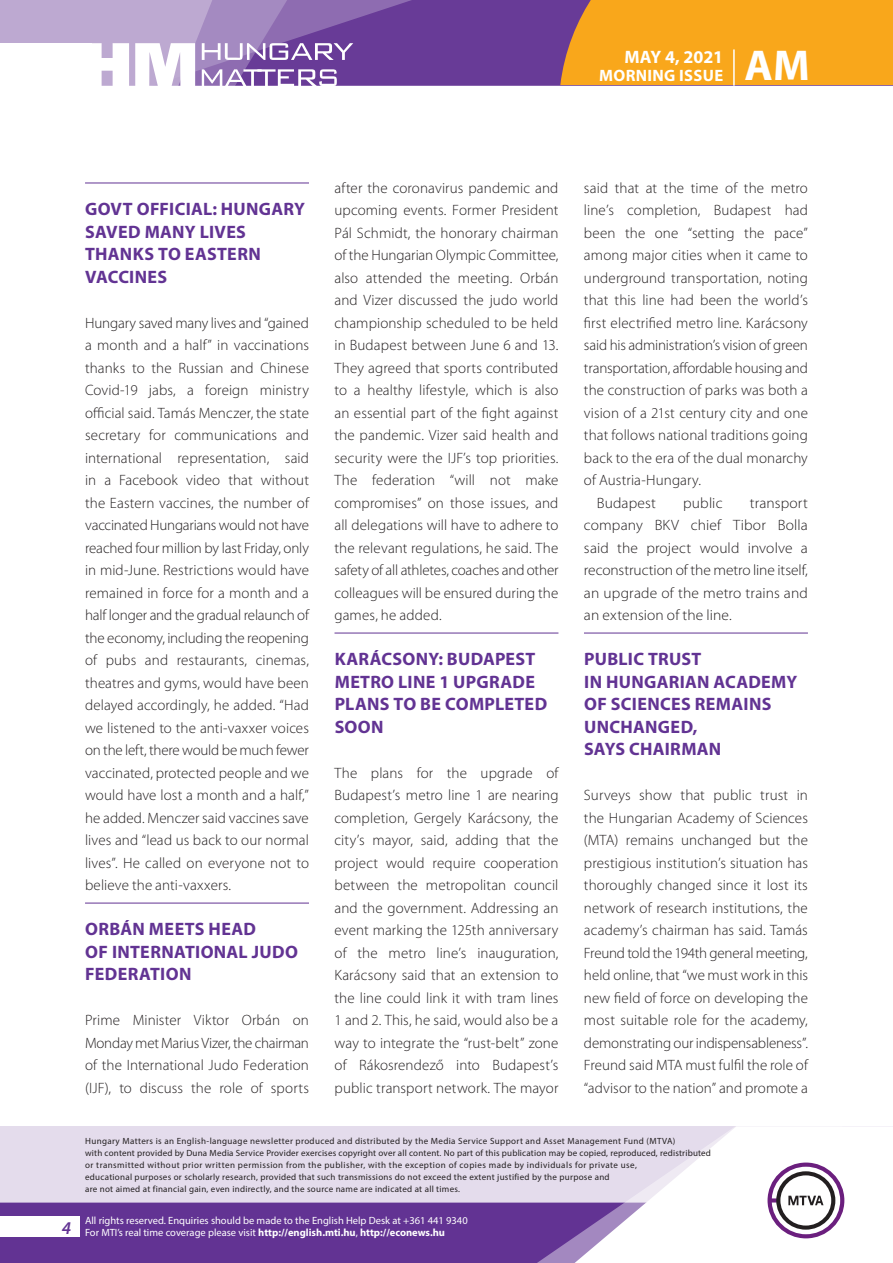
<style>
.page{position:relative;width:893px;height:1263px;background:#fff}
.page>*{position:absolute;margin:0;border:0;box-sizing:border-box;transform-origin:0 0}
.t1{font:700 43.35px "Myriad Pro";color:#fff}
._01_cimsor{font:700 18px/22.5px "Myriad Pro";letter-spacing:.015em;color:#623393}
.t2{font:700 18px "Myriad Pro";color:#fff}
.t3{font:italic 600 18px "Myriad Pro";color:#623393}
.t4{font:700 16.5px "Myriad Pro";letter-spacing:.02em;color:#fff}
._03_kenyer_szöveg-1{font:300 15px/22.5px "Myriad Pro";letter-spacing:.01em;color:#231f20;text-align:justify}
._03_kenyer_szöveg-2{font:300 15px/22.5px "Myriad Pro";letter-spacing:.01em;color:#231f20;text-align:justify}
.t5{font:10.5px/12px "Myriad Pro";color:#fff}
.t6{font:9px/12px "Myriad Pro";letter-spacing:.03em;color:#231f20}
.s1{font-weight:700}
</style>
<div class="page">
<div style="left:0;top:1126px;width:893px;height:137px;background:#e4dcec"></div>
<div style="left:0;top:1202px;width:506px;height:61px;background:#623393"></div>
<svg style="left:506px;top:1202px;width:69px;height:61px;background:#6b3e99"></svg>
<svg style="left:575px;top:1126px;width:318px;height:137px"></svg>
<div style="left:0;top:1216px;width:79px;height:20px;background:#fff"></div>
<div style="left:0;top:0;width:893px;height:85px;background:#683b97"></div>
<div style="left:560px;top:0;width:333px;height:85px;background:#f9a71b"></div>
<hr style="left:733px;top:49px;width:2px;height:37px;background:#fff">
<svg style="left:0;top:0;width:479px;height:86px"></svg>
<hr style="left:85px;top:183px;width:224px;height:1px;background:#623393">
<hr style="left:85px;top:903px;width:224px;height:1px;background:#623393">
<hr style="left:334px;top:633px;width:224px;height:1px;background:#623393">
<hr style="left:584px;top:633px;width:224px;height:1px;background:#623393">
<p class="t2" style="left:624px;top:45px;width:100px">MAY 4, 2021</p>
<p class="t4" style="left:599px;top:65px;width:125px">MORNING ISSUE</p>
<h1 class="t1" style="left:745px;top:37px;width:67px">AM</h1>
<p class="_01_cimsor" style="left:85px;top:197px;width:221px">GOVT OFFICIAL: HUNGARY<br>SAVED MANY LIVES<br>THANKS TO EASTERN<br>VACCINES</p>
<p class="_03_kenyer_szöveg-1" style="left:85px;top:311px;width:225px">Hungary saved many lives and “gained a month and a half” in vaccinations thanks to the Russian and Chinese Covid-19 jabs, a foreign ministry official said. Tamás Menczer, the state secretary for communications and international representation, said in a Facebook video that without the Eastern vaccines, the number of vaccinated Hungarians would not have reached four million by last Friday, only in mid-June. Restrictions would have remained in force for a month and a half longer and the gradual relaunch of the economy, including the reopening of pubs and restaurants, cinemas, theatres and gyms, would have been delayed accordingly, he added. “Had we listened to the anti-vaxxer voices on the left, there would be much fewer vaccinated, protected people and we would have lost a month and a half,” he added. Menczer said vaccines save lives and “lead us back to our normal lives”. He called on everyone not to believe the anti-vaxxers.</p>
<p class="_01_cimsor" style="left:85px;top:917px;width:214px">ORBÁN MEETS HEAD<br>OF INTERNATIONAL JUDO<br>FEDERATION</p>
<p class="_03_kenyer_szöveg-1" style="left:85px;top:1009px;width:225px">Prime Minister Viktor Orbán on Monday met Marius Vizer, the chairman of the International Judo Federation (IJF), to discuss the role of sports</p>
<p class="_03_kenyer_szöveg-1" style="left:334px;top:176px;width:225px">after the coronavirus pandemic and upcoming events. Former President Pál Schmidt, the honorary chairman of the Hungarian Olympic Committee, also attended the meeting. Orbán and Vizer discussed the judo world championship scheduled to be held in Budapest between June 6 and 13.<br>They agreed that sports contributed to a healthy lifestyle, which is also an essential part of the fight against the pandemic. Vizer said health and security were the IJF’s top priorities.<br>The federation “will not make compromises” on those issues, and all delegations will have to adhere to the relevant regulations, he said. The safety of all athletes, coaches and other colleagues will be ensured during the games, he added.</p>
<p class="_01_cimsor" style="left:335px;top:647px;width:214px">KARÁCSONY: BUDAPEST<br>METRO LINE 1 UPGRADE<br>PLANS TO BE COMPLETED<br>SOON</p>
<p class="_03_kenyer_szöveg-1" style="left:334px;top:761px;width:225px">The plans for the upgrade of Budapest’s metro line 1 are nearing completion, Gergely Karácsony, the city’s mayor, said, adding that the project would require cooperation between the metropolitan council and the government. Addressing an event marking the 125th anniversary of the metro line’s inauguration, Karácsony said that an extension to the line could link it with tram lines 1 and 2. This, he said, would also be a way to integrate the “rust-belt” zone of Rákosrendező into Budapest’s public transport network. The mayor</p>
<p class="_03_kenyer_szöveg-1" style="left:584px;top:176px;width:225px">said that at the time of the metro line’s completion, Budapest had been the one “setting the pace” among major cities when it came to underground transportation, noting that this line had been the world’s first electrified metro line. Karácsony said his administration’s vision of green transportation, affordable housing and the construction of parks was both a vision of a 21st century city and one that follows national traditions going back to the era of the dual monarchy of Austria-Hungary.</p>
<p class="_03_kenyer_szöveg-2" style="left:597px;top:491px;width:61px">Budapest</p>
<p class="_03_kenyer_szöveg-2" style="left:683px;top:491px;width:41px">public</p>
<p class="_03_kenyer_szöveg-2" style="left:584px;top:491px;width:225px;text-indent:166px">transport company BKV chief Tibor Bolla said the project would involve a reconstruction of the metro line itself, an upgrade of the metro trains and an extension of the line.</p>
<p class="_01_cimsor" style="left:584px;top:647px;width:215px">PUBLIC TRUST<br>IN HUNGARIAN ACADEMY<br>OF SCIENCES REMAINS<br>UNCHANGED,<br>SAYS CHAIRMAN</p>
<p class="_03_kenyer_szöveg-1" style="left:584px;top:784px;width:225px">Surveys show that public trust in the Hungarian Academy of Sciences (MTA) remains unchanged but the prestigious institution’s situation has thoroughly changed since it lost its network of research institutions, the academy’s chairman has said. Tamás Freund told the 194th general meeting, held online, that “we must work in this new field of force on developing the most suitable role for the academy, demonstrating our indispensableness”.<br>Freund said MTA must fulfil the role of “advisor to the nation” and promote a</p>
<p class="t3" style="left:62px;top:1217px;width:11px">4</p>
<p class="t6" style="left:85px;top:1134px;width:627px">Hungary Matters is an English-language newsletter produced and distributed by the Media Service Support and Asset Management Fund (MTVA)<br>with content provided by Duna Media Service Provider exercises copyright over all content. No part of this publication may be copied, reproduced, redistributed or transmitted without prior written permission from the publisher, with the exception of copies made by individuals for private use,<br>educational purposes or scholarly research, provided that such transmissions do not exceed the extent justified by the purpose and<br>are not aimed at financial gain, even indirectly, and the source name are indicated at all times.</p>
<p class="t5" style="left:85px;top:1214px;width:384px">All rights reserved. Enquiries should be made to the English Help Desk at +361 441 9340<br>For MTI’s real time coverage please visit <span class="s1">http://english.mti.hu</span>, <span class="s1">http://econews.hu</span></p>
</div>
